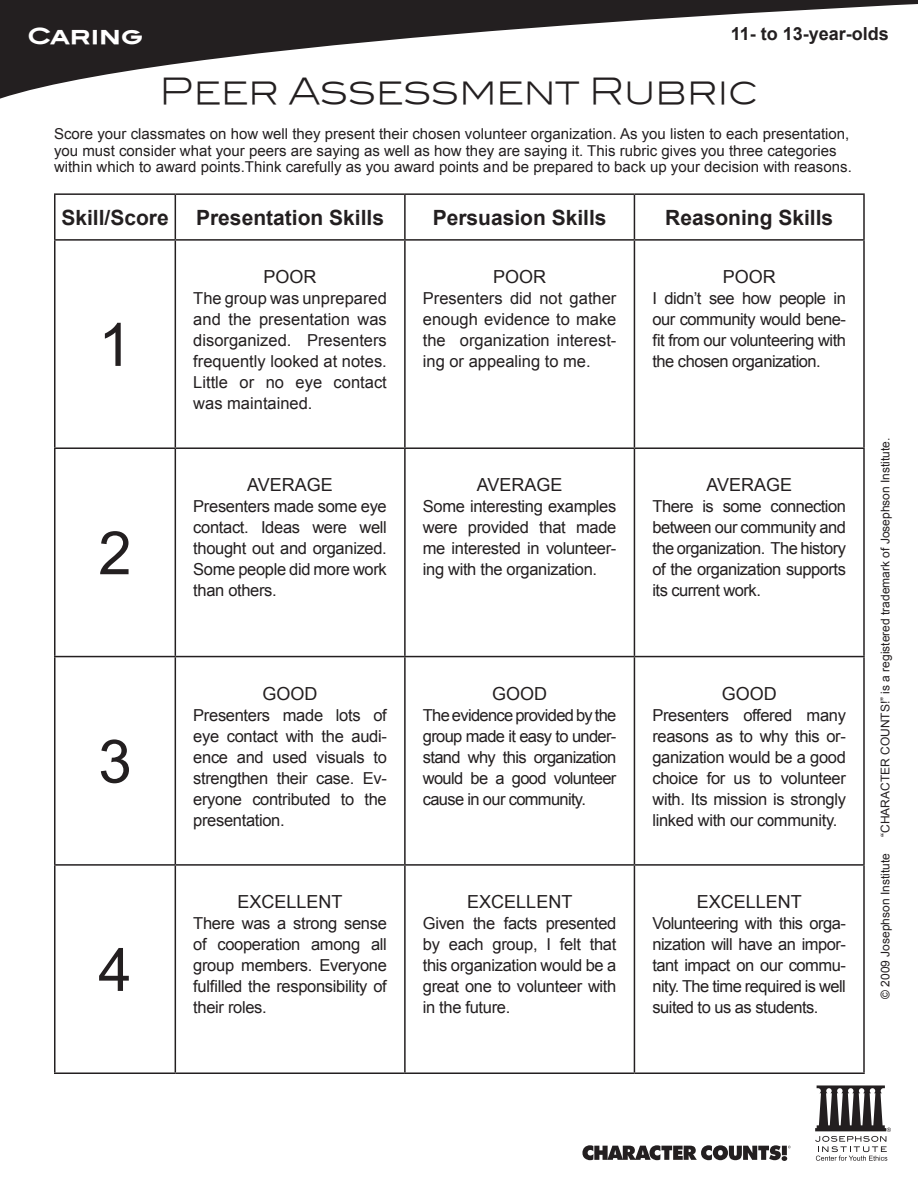
<style>
.page{position:relative;width:918px;height:1188px;background:#fff}
.page>*{position:absolute;margin:0;border:0;box-sizing:border-box;transform-origin:0 0}
.t1{font:60px "Arial";color:#231f20}
.t2{font:36px "Blair ITCTT Light";color:#231f20}
.t3{font:22.5px "Blair ITCTT Bold";color:#fff}
.t4{font:700 21px "Arial";color:#231f20}
.t5{font:18px "Arial";color:#231f20}
.t6{font:700 18px "Arial";color:#231f20}
.t7{font:16.5px/21px "Arial";letter-spacing:-.02em;color:#231f20;text-align:justify}
.t8{font:15px/16.5px "Arial";color:#231f20}
.t9{font:12px "Arial";color:#231f20}
</style>
<div class="page">
<svg style="left:815px;top:1085px;width:76px;height:76px"></svg>
<svg style="left:582px;top:1145px;width:209px;height:16px"></svg>
<svg style="left:0;top:0;width:918px;height:99px"></svg>
<svg style="left:56px;top:241px;width:119px;height:831px"></svg>
<hr style="left:54px;top:193px;width:121px;height:2px;background:#231f20">
<hr style="left:54px;top:195px;width:2px;height:44px;background:#231f20">
<hr style="left:175px;top:193px;width:230px;height:2px;background:#231f20">
<hr style="left:175px;top:195px;width:1px;height:44px;background:#231f20">
<hr style="left:405px;top:193px;width:229px;height:2px;background:#231f20">
<hr style="left:404px;top:195px;width:2px;height:44px;background:#231f20">
<hr style="left:634px;top:193px;width:231px;height:2px;background:#231f20">
<hr style="left:634px;top:195px;width:1px;height:44px;background:#231f20">
<hr style="left:863px;top:195px;width:2px;height:44px;background:#231f20">
<hr style="left:54px;top:239px;width:121px;height:2px;background:#231f20">
<hr style="left:54px;top:241px;width:2px;height:206px;background:#231f20">
<hr style="left:175px;top:239px;width:230px;height:2px;background:#231f20">
<hr style="left:175px;top:241px;width:1px;height:206px;background:#231f20">
<hr style="left:405px;top:239px;width:229px;height:2px;background:#231f20">
<hr style="left:404px;top:241px;width:2px;height:206px;background:#231f20">
<hr style="left:634px;top:239px;width:231px;height:2px;background:#231f20">
<hr style="left:634px;top:241px;width:1px;height:206px;background:#231f20">
<hr style="left:863px;top:241px;width:2px;height:206px;background:#231f20">
<hr style="left:54px;top:447px;width:121px;height:2px;background:#231f20">
<hr style="left:54px;top:449px;width:2px;height:207px;background:#231f20">
<hr style="left:175px;top:447px;width:230px;height:2px;background:#231f20">
<hr style="left:175px;top:449px;width:1px;height:207px;background:#231f20">
<hr style="left:405px;top:447px;width:229px;height:2px;background:#231f20">
<hr style="left:404px;top:449px;width:2px;height:207px;background:#231f20">
<hr style="left:634px;top:447px;width:231px;height:2px;background:#231f20">
<hr style="left:634px;top:449px;width:1px;height:207px;background:#231f20">
<hr style="left:863px;top:449px;width:2px;height:207px;background:#231f20">
<hr style="left:54px;top:656px;width:121px;height:1px;background:#231f20">
<hr style="left:54px;top:657px;width:2px;height:207px;background:#231f20">
<hr style="left:175px;top:656px;width:230px;height:1px;background:#231f20">
<hr style="left:175px;top:657px;width:1px;height:207px;background:#231f20">
<hr style="left:405px;top:656px;width:229px;height:1px;background:#231f20">
<hr style="left:404px;top:657px;width:2px;height:207px;background:#231f20">
<hr style="left:634px;top:656px;width:231px;height:1px;background:#231f20">
<hr style="left:634px;top:657px;width:1px;height:207px;background:#231f20">
<hr style="left:863px;top:657px;width:2px;height:207px;background:#231f20">
<hr style="left:54px;top:864px;width:121px;height:2px;background:#231f20">
<hr style="left:54px;top:866px;width:2px;height:206px;background:#231f20">
<hr style="left:175px;top:864px;width:230px;height:2px;background:#231f20">
<hr style="left:175px;top:866px;width:1px;height:206px;background:#231f20">
<hr style="left:405px;top:864px;width:229px;height:2px;background:#231f20">
<hr style="left:404px;top:866px;width:2px;height:206px;background:#231f20">
<hr style="left:634px;top:864px;width:231px;height:2px;background:#231f20">
<hr style="left:634px;top:866px;width:1px;height:206px;background:#231f20">
<hr style="left:863px;top:866px;width:2px;height:206px;background:#231f20">
<hr style="left:54px;top:1072px;width:121px;height:2px;background:#231f20">
<hr style="left:175px;top:1072px;width:230px;height:2px;background:#231f20">
<hr style="left:405px;top:1072px;width:229px;height:2px;background:#231f20">
<hr style="left:634px;top:1072px;width:231px;height:2px;background:#231f20">
<h3 class="t3" style="left:27px;top:22px;width:118px">Caring</h3>
<p class="t6" style="left:731px;top:22px;width:160px">11- to 13-year-olds</p>
<h2 class="t2" style="left:160px;top:70px;width:600px">Peer Assessment Rubric</h2>
<p class="t8" style="left:54px;top:126px;width:799px">Score your classmates on how well they present their chosen volunteer organization. As you listen to each presentation, you must consider what your peers are saying as well as how they are saying it. This rubric gives you three categories within which to award points.Think carefully as you award points and be prepared to back up your decision with reasons.</p>
<p class="t4" style="left:61px;top:203px;width:109px">Skill/Score</p>
<p class="t4" style="left:196px;top:203px;width:189px">Presentation Skills</p>
<p class="t4" style="left:433px;top:203px;width:175px">Persuasion Skills</p>
<p class="t4" style="left:665px;top:203px;width:170px">Reasoning Skills</p>
<h1 class="t1" style="left:98px;top:306px;width:35px">1</h1>
<h1 class="t1" style="left:98px;top:514px;width:35px">2</h1>
<h1 class="t1" style="left:98px;top:722px;width:35px">3</h1>
<h1 class="t1" style="left:98px;top:931px;width:35px">4</h1>
<p class="t5" style="left:264px;top:265px;width:55px">POOR</p>
<p class="t7" style="left:193px;top:288px;width:195px">The group was unprepared and the presentation was disorganized. Presenters frequently looked at notes.<br>Little or no eye contact was maintained.</p>
<p class="t5" style="left:247px;top:473px;width:87px">AVERAGE</p>
<p class="t7" style="left:193px;top:496px;width:195px">Presenters made some eye contact. Ideas were well thought out and organized.<br>Some people did more work than others.</p>
<p class="t5" style="left:493px;top:265px;width:55px">POOR</p>
<p class="t7" style="left:423px;top:288px;width:195px">Presenters did not gather enough evidence to make the organization interest&shy;ing or appealing to me.</p>
<p class="t5" style="left:477px;top:473px;width:87px">AVERAGE</p>
<p class="t7" style="left:423px;top:496px;width:195px">Some interesting examples were provided that made me interested in volunteer&shy;ing with the organization.</p>
<p class="t5" style="left:263px;top:682px;width:57px">GOOD</p>
<p class="t7" style="left:193px;top:705px;width:195px">Presenters made lots of eye contact with the audi&shy;ence and used visuals to strengthen their case. Ev&shy;eryone contributed to the presentation.</p>
<p class="t5" style="left:238px;top:890px;width:107px">EXCELLENT</p>
<p class="t7" style="left:193px;top:913px;width:195px">There was a strong sense of cooperation among all group members. Everyone fulfilled the responsibility of their roles.</p>
<p class="t5" style="left:492px;top:682px;width:57px">GOOD</p>
<p class="t7" style="left:423px;top:705px;width:195px">The evidence provided by the group made it easy to under&shy;stand why this organization would be a good volunteer cause in our community.</p>
<p class="t5" style="left:467px;top:890px;width:107px">EXCELLENT</p>
<p class="t7" style="left:423px;top:913px;width:195px">Given the facts presented by each group, I felt that this organization would be a great one to volunteer with in the future.</p>
<p class="t5" style="left:723px;top:265px;width:55px">POOR</p>
<p class="t7" style="left:652px;top:288px;width:195px">I didn’t see how people in our community would bene&shy;fit from our volunteering with the chosen organization.</p>
<p class="t5" style="left:706px;top:473px;width:87px">AVERAGE</p>
<p class="t7" style="left:652px;top:496px;width:195px">There is some connection between our community and the organization. The history of the organization supports its current work.</p>
<p class="t5" style="left:722px;top:682px;width:57px">GOOD</p>
<p class="t7" style="left:652px;top:705px;width:195px">Presenters offered many reasons as to why this or&shy;ganization would be a good choice for us to volunteer with. Its mission is strongly linked with our community.</p>
<p class="t5" style="left:697px;top:890px;width:107px">EXCELLENT</p>
<p class="t7" style="left:652px;top:913px;width:195px">Volunteering with this orga&shy;nization will have an impor&shy;tant impact on our commu&shy;nity. The time required is well suited to us as students.</p>
<p class="t9" style="left:877px;top:837px;width:401px;rotate:-90deg">“CHARACTER COUNTS!” is a registered trademark of Josephson Institute.</p>
<p class="t9" style="left:877px;top:999px;width:147px;rotate:-90deg">© 2009 Josephson Institute</p>
</div>
